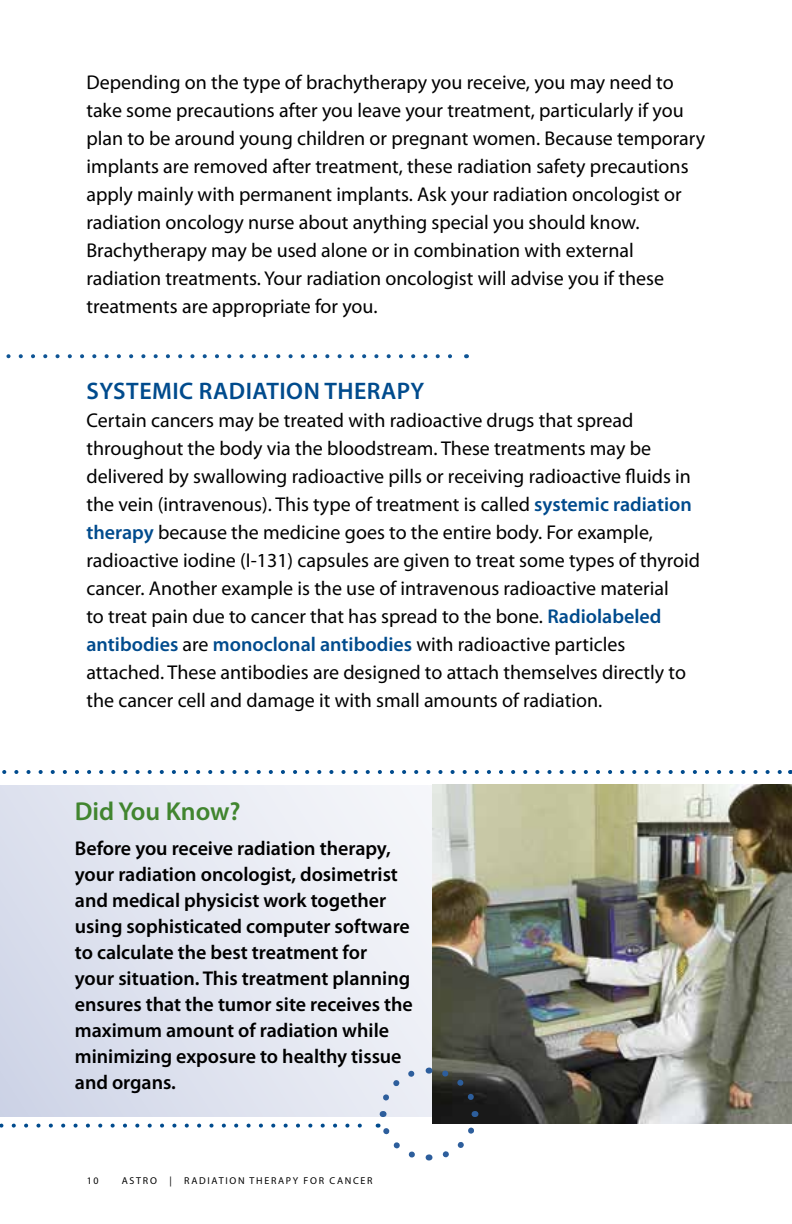
<style>
.page{position:relative;width:792px;height:1224px;background:#fff}
.page>*{position:absolute;margin:0;border:0;box-sizing:border-box;transform-origin:0 0}
.t1{font:600 26px "Myriad Pro";color:#41852f}
.t2{font:600 24px "Myriad Pro";letter-spacing:.02em;color:#004b8d}
.t3{font:20px/28px "Myriad Pro";color:#000}
.t4{font:600 20px/26px "Myriad Pro";color:#000}
.t5{font:10px "Myriad Pro";letter-spacing:.17em;color:#000}
.s1{font-weight:600;color:#004b8d}
</style>
<div class="page">
<svg style="left:6px;top:354px;width:446px;height:4px"></svg>
<svg style="left:0;top:785px;width:432px;height:331px;background:#e3e6f1"></svg>
<img style="left:432px;top:785px;width:360px;height:339px">
<svg style="left:0;top:1124px;width:362px;height:4px"></svg>
<svg style="left:438px;top:1111px;width:43px;height:47px"></svg>
<svg style="left:429px;top:1064px;width:50px;height:41px;background:#3d413f"></svg>
<svg style="left:376px;top:1066px;width:43px;height:51px;background:#dfe4ef"></svg>
<svg style="left:378px;top:1123px;width:52px;height:38px"></svg>
<svg style="left:2px;top:770px;width:780px;height:4px"></svg>
<p class="t3" style="left:86px;top:68px;width:620px">Depending on the type of brachytherapy you receive, you may need to take some precautions after you leave your treatment, particularly if you plan to be around young children or pregnant women. Because temporary implants are removed after treatment, these radiation safety precautions apply mainly with permanent implants. Ask your radiation oncologist or radiation oncology nurse about anything special you should know.<br>Brachytherapy may be used alone or in combination with external radiation treatments. Your radiation oncologist will advise you if these treatments are appropriate for you.</p>
<p class="t2" style="left:87px;top:376px;width:339px">SYSTEMIC RADIATION THERAPY</p>
<p class="t3" style="left:86px;top:406px;width:615px">Certain cancers may be treated with radioactive drugs that spread throughout the body via the bloodstream. These treatments may be delivered by swallowing radioactive pills or receiving radioactive fluids in the vein (intravenous). This type of treatment is called <span class="s1">systemic radiation therapy</span> because the medicine goes to the entire body. For example, radioactive iodine (I-131) capsules are given to treat some types of thyroid cancer. Another example is the use of intravenous radioactive material<br>to treat pain due to cancer that has spread to the bone. <span class="s1">Radiolabeled antibodies</span> are <span class="s1">monoclonal antibodies</span> with radioactive particles attached. These antibodies are designed to attach themselves directly to the cancer cell and damage it with small amounts of radiation.</p>
<h1 class="t1" style="left:75px;top:795px;width:167px">Did You Know?</h1>
<p class="t4" style="left:75px;top:835px;width:339px">Before you receive radiation therapy, your radiation oncologist, dosimetrist and medical physicist work together using sophisticated computer software to calculate the best treatment for<br>your situation. This treatment planning ensures that the tumor site receives the maximum amount of radiation while minimizing exposure to healthy tissue and organs.</p>
<p class="t5" style="left:87px;top:1175px;width:13px">10</p>
<p class="t5" style="left:122px;top:1175px;width:252px">ASTRO | RADIATION THERAPY FOR CANCER</p>
</div>
